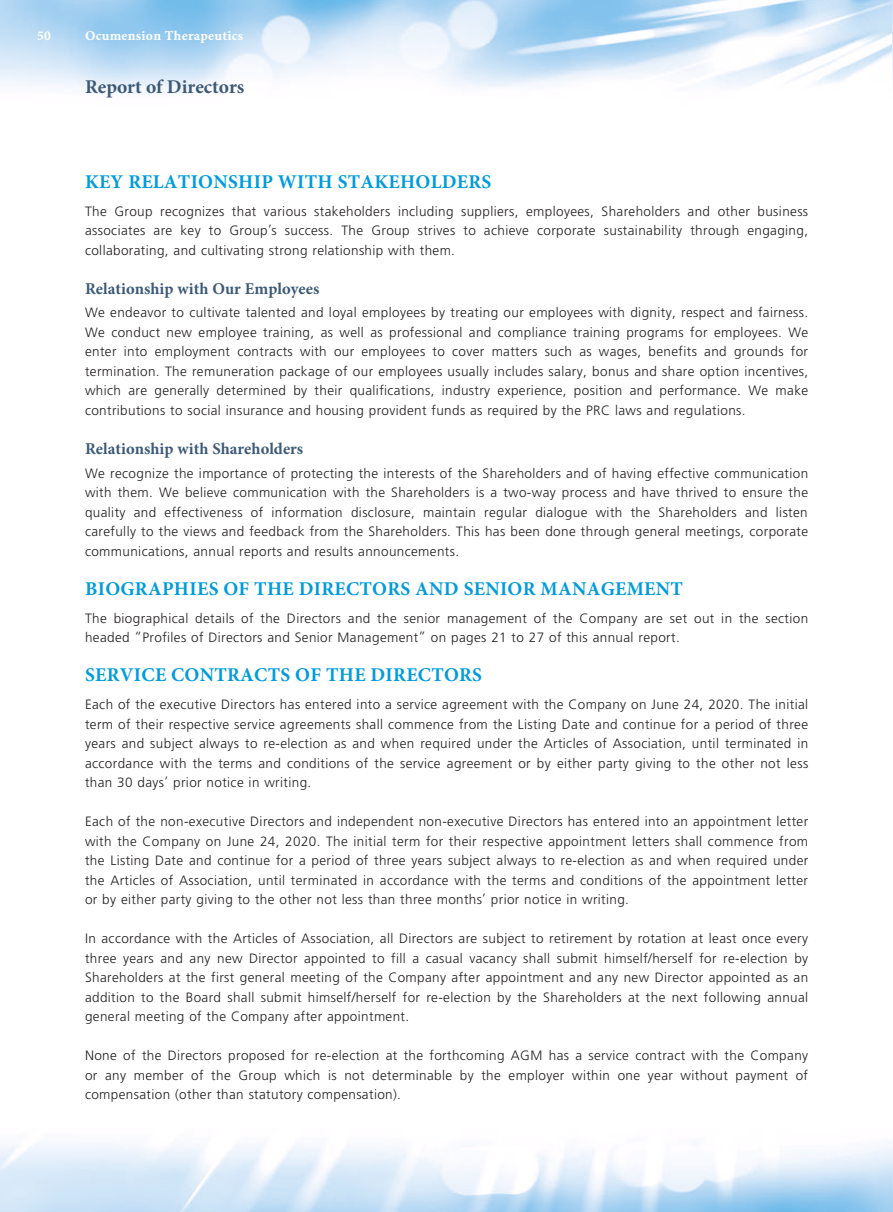
<style>
.page{position:relative;width:893px;height:1212px;background:#fff}
.page>*{position:absolute;margin:0;border:0;box-sizing:border-box;transform-origin:0 0}
.t1{font:700 19.5px "Minion Pro";letter-spacing:.01em;color:#009bde}
.t2{font:700 19.5px "Minion Pro";color:#3c5977}
.t3{font:700 16.5px "Minion Pro";color:#3c5977}
.t4{font:300 13.5px/19.5px "Frutiger LT Std";letter-spacing:.03em;color:#231f20;text-align:justify}
.t5{font:13.5px "Minion Pro Bold Capt";letter-spacing:.02em;color:#fff}
</style>
<div class="page">
<img style="left:0;top:0;width:893px;height:1212px">
<p class="t5" style="left:37px;top:28px;width:15px">50</p>
<p class="t5" style="left:85px;top:28px;width:160px">Ocumension Therapeutics</p>
<h1 class="t2" style="left:85px;top:73px;width:161px">Report of Directors</h1>
<h1 class="t1" style="left:85px;top:168px;width:408px">KEY RELATIONSHIP WITH STAKEHOLDERS</h1>
<p class="t4" style="left:85px;top:201px;width:725px">The Group recognizes that various stakeholders including suppliers, employees, Shareholders and other business associates are key to Group’s success. The Group strives to achieve corporate sustainability through engaging, collaborating, and cultivating strong relationship with them.</p>
<p class="t3" style="left:85px;top:277px;width:236px">Relationship with Our Employees</p>
<p class="t4" style="left:85px;top:303px;width:725px">We endeavor to cultivate talented and loyal employees by treating our employees with dignity, respect and fairness.<br>We conduct new employee training, as well as professional and compliance training programs for employees. We enter into employment contracts with our employees to cover matters such as wages, benefits and grounds for termination. The remuneration package of our employees usually includes salary, bonus and share option incentives, which are generally determined by their qualifications, industry experience, position and performance. We make contributions to social insurance and housing provident funds as required by the PRC laws and regulations.</p>
<p class="t3" style="left:85px;top:437px;width:220px">Relationship with Shareholders</p>
<p class="t4" style="left:85px;top:463px;width:725px">We recognize the importance of protecting the interests of the Shareholders and of having effective communication with them. We believe communication with the Shareholders is a two-way process and have thrived to ensure the quality and effectiveness of information disclosure, maintain regular dialogue with the Shareholders and listen carefully to the views and feedback from the Shareholders. This has been done through general meetings, corporate communications, annual reports and results announcements.</p>
<h1 class="t1" style="left:85px;top:575px;width:599px">BIOGRAPHIES OF THE DIRECTORS AND SENIOR MANAGEMENT</h1>
<p class="t4" style="left:85px;top:608px;width:725px">The biographical details of the Directors and the senior management of the Company are set out in the section headed “Profiles of Directors and Senior Management” on pages 21 to 27 of this annual report.</p>
<h1 class="t1" style="left:85px;top:661px;width:398px">SERVICE CONTRACTS OF THE DIRECTORS</h1>
<p class="t4" style="left:85px;top:695px;width:725px">Each of the executive Directors has entered into a service agreement with the Company on June 24, 2020. The initial term of their respective service agreements shall commence from the Listing Date and continue for a period of three years and subject always to re-election as and when required under the Articles of Association, until terminated in accordance with the terms and conditions of the service agreement or by either party giving to the other not less than 30 days’ prior notice in writing.</p>
<p class="t4" style="left:85px;top:812px;width:725px">Each of the non-executive Directors and independent non-executive Directors has entered into an appointment letter with the Company on June 24, 2020. The initial term for their respective appointment letters shall commence from the Listing Date and continue for a period of three years subject always to re-election as and when required under the Articles of Association, until terminated in accordance with the terms and conditions of the appointment letter or by either party giving to the other not less than three months’ prior notice in writing.</p>
<p class="t4" style="left:85px;top:929px;width:725px">In accordance with the Articles of Association, all Directors are subject to retirement by rotation at least once every three years and any new Director appointed to fill a casual vacancy shall submit himself/herself for re-election by Shareholders at the first general meeting of the Company after appointment and any new Director appointed as an addition to the Board shall submit himself/herself for re-election by the Shareholders at the next following annual general meeting of the Company after appointment.</p>
<p class="t4" style="left:85px;top:1046px;width:725px">None of the Directors proposed for re-election at the forthcoming AGM has a service contract with the Company or any member of the Group which is not determinable by the employer within one year without payment of compensation (other than statutory compensation).</p>
</div>
